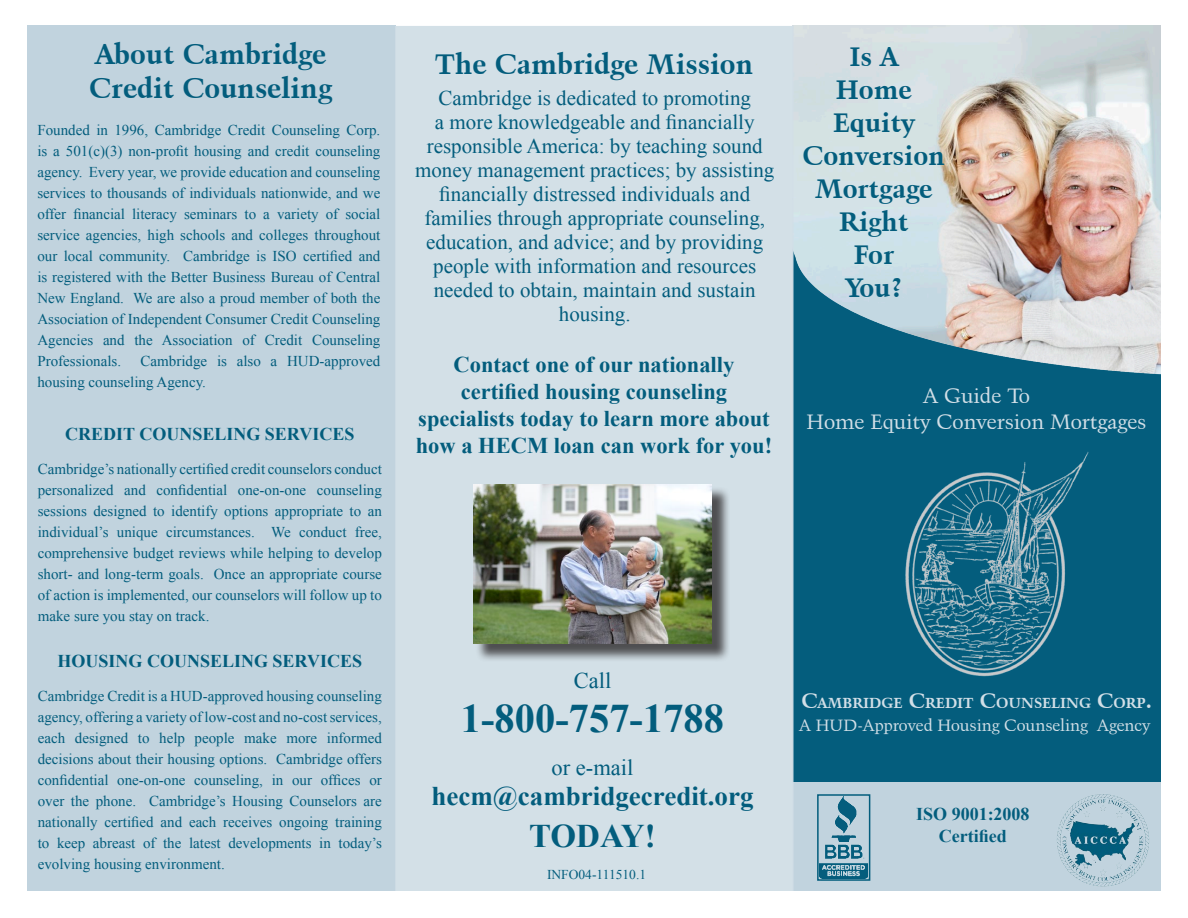
<style>
.page{position:relative;width:1188px;height:918px;background:#fff}
.page>*{position:absolute;margin:0;border:0;box-sizing:border-box;transform-origin:0 0}
.t1{font:700 40.5px "Times New Roman";color:#035d7d}
.t2{font:700 33px "Times New Roman";letter-spacing:-.01em;color:#035d7d}
.t3{font:700 28.5px/34.2px "Kuenstler 480 BT";color:#035d7d}
.t4{font:700 27px/33px "Kuenstler 480 BT";color:#035d7d;text-align:center}
.t5{font:700 27px "Times New Roman";color:#035d7d}
.t6{font:700 22.5px/27px "Times New Roman";color:#035d7d;text-align:center}
.t7{font:22.5px "Times New Roman";color:#035d7d}
.t8{font:21px/24px "Times New Roman";color:#035d7d;text-align:center}
.t9{font:21px/25.2px "Kuenstler 480 BT";color:#d2dfe7;text-align:center}
.t10{font:700 18px/21.6px "Times New Roman";color:#035d7d;text-align:center}
.t11{font:16.5px "Kuenstler 480 BT";color:#d2dfe7}
.t12{font:15px/21px "Times New Roman";color:#035d7d;text-align:justify}
.t13{font:700 14.7px "Kuenstler 480 BT";color:#d2dfe7}
.t14{font:13.5px "Times New Roman";color:#035d7d}
.s1{font-size:21px}
</style>
<div class="page">
<div style="left:27px;top:26px;width:369px;height:865px;background:#c1d3de"></div>
<div style="left:792px;top:781px;width:369px;height:110px;background:#c1d3de"></div>
<img style="left:794px;top:26px;width:367px;height:172px">
<img style="left:794px;top:198px;width:367px;height:584px">
<img style="left:905px;top:450px;width:186px;height:228px">
<img style="left:1053px;top:794px;width:98px;height:96px">
<img style="left:820px;top:797px;width:47px;height:81px">
<div style="left:817px;top:794px;width:53px;height:87px;border:2px solid #035d7d"></div>
<div style="left:395px;top:26px;width:399px;height:865px;background:#d2dfe7"></div>
<div style="left:475px;top:487px;width:255px;height:175px;background:#231f20;opacity:.75"></div>
<img style="left:473px;top:484px;width:239px;height:159px">
<h2 class="t3" style="left:89px;top:36px;width:244px">About Cambridge<br>Credit Counseling</h2>
<p class="t12" style="left:37px;top:120px;width:344px">Founded in 1996, Cambridge Credit Counseling Corp.</p>
<p class="t12" style="left:37px;top:141px;width:344px">is a 501(c)(3) non-profit housing and credit counseling</p>
<p class="t12" style="left:37px;top:162px;width:345px">agency. Every year, we provide education and counseling</p>
<p class="t12" style="left:37px;top:183px;width:344px">services to thousands of individuals nationwide, and we offer financial literacy seminars to a variety of social service agencies, high schools and colleges throughout our local community. Cambridge is ISO certified and is registered with the Better Business Bureau of Central New England. We are also a proud member of both the Association of Independent Consumer Credit Counseling Agencies and the Association of Credit Counseling Professionals.</p>
<p class="t12" style="left:37px;top:351px;width:344px;text-indent:103px">Cambridge is also a HUD-approved housing counseling Agency.</p>
<h4 class="t10" style="left:65px;top:422px;width:291px">CREDIT COUNSELING SERVICES</h4>
<p class="t12" style="left:38px;top:458px;width:346px">Cambridge’s nationally certified credit counselors conduct personalized and confidential one-on-one counseling sessions designed to identify options appropriate to an individual’s unique circumstances. We conduct free, comprehensive budget reviews while helping to develop short- and long-term goals. Once an appropriate course of action is implemented, our counselors will follow up to</p>
<p class="t12" style="left:38px;top:605px;width:173px">make sure you stay on track.</p>
<h4 class="t10" style="left:58px;top:650px;width:306px">HOUSING COUNSELING SERVICES</h4>
<p class="t12" style="left:38px;top:686px;width:346px">Cambridge Credit is a HUD-approved housing counseling agency, offering a variety of low-cost and no-cost services, each designed to help people make more informed decisions about their housing options. Cambridge offers confidential one-on-one counseling, in our offices or over the phone. Cambridge’s Housing Counselors are nationally certified and each receives ongoing training to keep abreast of the latest developments in today’s evolving housing environment.</p>
<p class="t3" style="left:435px;top:47px;width:320px">The Cambridge Mission</p>
<p class="t8" style="left:415px;top:85px;width:361px">Cambridge is dedicated to promoting<br>a more knowledgeable and financially responsible America: by teaching sound money management practices; by assisting financially distressed individuals and families through appropriate counseling, education, and advice; and by providing people with information and resources needed to obtain, maintain and sustain housing.</p>
<p class="t6" style="left:416px;top:351px;width:358px">Contact one of our nationally certified housing counseling specialists today to learn more about how a HECM loan can work for you!</p>
<p class="t4" style="left:803px;top:40px;width:144px">Is A<br>Home<br>Equity<br>Conversion<br>Mortgage<br>Right<br>For<br>You?</p>
<p class="t9" style="left:807px;top:383px;width:341px">A Guide To<br>Home Equity Conversion Mortgages</p>
<p class="t7" style="left:574px;top:665px;width:39px">Call</p>
<p class="t1" style="left:461px;top:690px;width:265px">1-800-757-1788</p>
<p class="t7" style="left:552px;top:752px;width:83px">or e-mail</p>
<p class="t5" style="left:431px;top:777px;width:324px">hecm@cambridgecredit.org</p>
<p class="t2" style="left:529px;top:813px;width:128px">TODAY!</p>
<p class="t14" style="left:547px;top:865px;width:101px">INFO04-111510.1</p>
<p class="t13" style="left:801px;top:693px;width:352px"><span class="s1">C</span>AMBRIDGE <span class="s1">C</span>REDIT <span class="s1">C</span>OUNSELING <span class="s1">C</span>ORP<span class="s1">.</span></p>
<p class="t11" style="left:799px;top:715px;width:352px">A HUD-Approved Housing Counseling Agency</p>
<p class="t10" style="left:916px;top:803px;width:115px">ISO 9001:2008<br>Certified</p>
</div>
